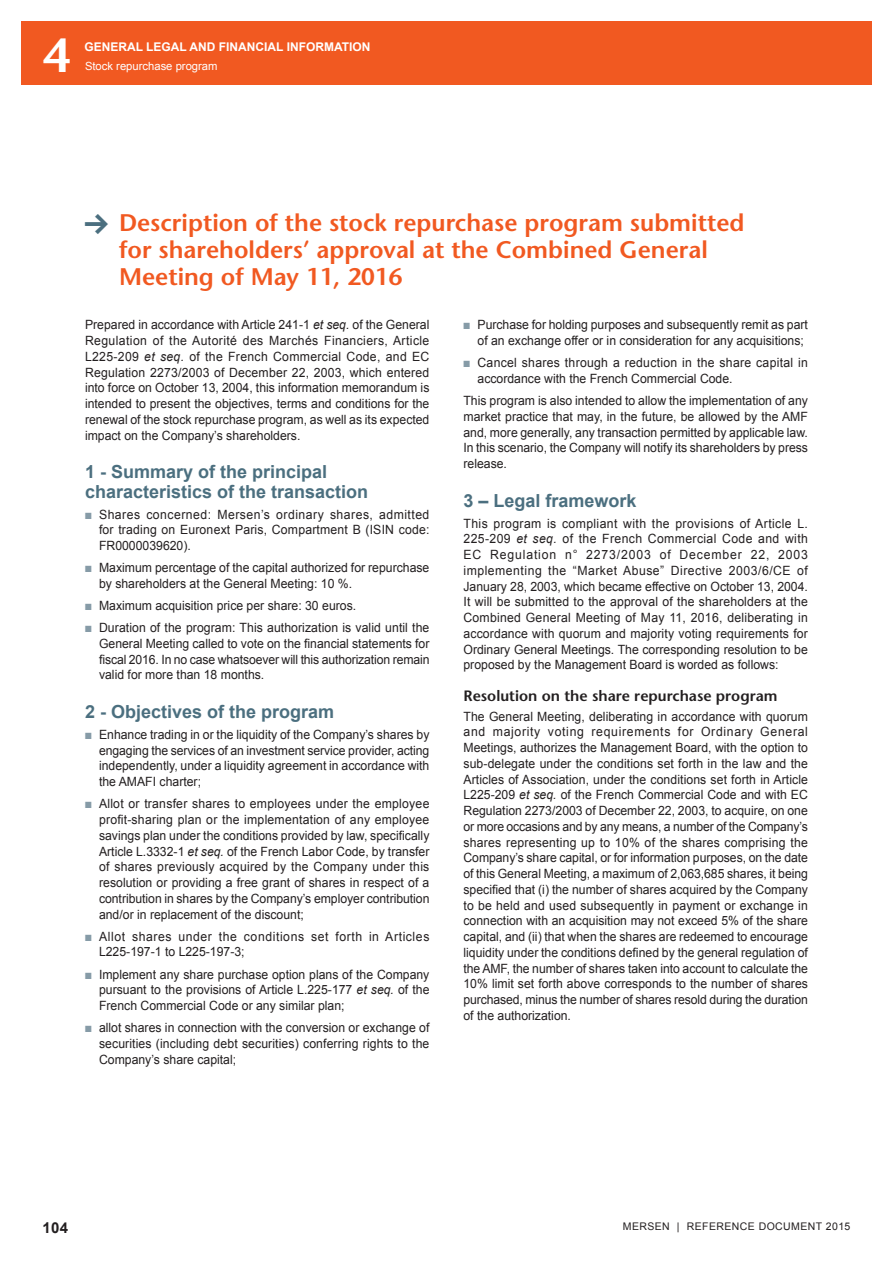
<style>
.page{position:relative;width:893px;height:1263px;background:#fff}
.page>*{position:absolute;margin:0;border:0;box-sizing:border-box;transform-origin:0 0}
.t1{font:600 48px "Stone Sans";color:#fff}
.t2{font:600 24px/27px "Stone Sans";color:#f15921}
.t3{font:700 18px/19.5px "Arial";color:#4b6f7f}
.t4{font:600 15px "Stone Sans";color:#231f20}
.t5{font:700 15px "Arial";color:#231f20}
.t6{font:12.75px/15.8px "Arial";color:#231f20;text-align:justify;scale:.96 1}
.t7{font:12.75px/15.8px "Arial";letter-spacing:.02em;color:#231f20;scale:.96 1}
.t8{font:12.75px/15.8px "Arial";letter-spacing:.045em;color:#231f20;scale:.96 1}
.t9{font:700 12px "Arial";color:#fff}
.t10{font:11.25px "Arial";color:#fff}
.t11{font:10.5px "Arial";letter-spacing:.04em;color:#231f20}
.s1{font-family:"The Serif Black Expert";font-weight:400;color:#4b6f7f}
.s2{font-style:italic}
.s3{color:#869ba7}
</style>
<div class="page">
<div style="left:21px;top:21px;width:851px;height:64px;background:#f15921"></div>
<h1 class="t1" style="left:42px;top:37px;width:29px">4</h1>
<p class="t9" style="left:84px;top:40px;width:288px">GENERAL LEGAL AND FINANCIAL INFORMATION</p>
<p class="t10" style="left:85px;top:60px;width:134px">Stock repurchase program</p>
<h2 class="t2" style="left:119px;top:211px;width:627px;text-indent:-34px"><span class="s1">Y</span> Description of the stock repurchase program submitted for shareholders’ approval at the Combined General<br>Meeting of May 11, 2016</h2>
<p class="t6" style="left:85px;top:317px;width:360px">Prepared in accordance with Article 241-1 <span class="s2">et seq.</span> of the General Regulation of the Autorité des Marchés Financiers, Article L225-209 <span class="s2">et seq.</span> of the French Commercial Code, and EC Regulation 2273/2003 of December 22, 2003, which entered into force on October 13, 2004, this information memorandum is intended to present the objectives, terms and conditions for the renewal of the stock repurchase program, as well as its expected impact on the Company’s shareholders.</p>
<h3 class="t3" style="left:85px;top:462px;width:285px">1 - Summary of the principal characteristics of the transaction</h3>
<p class="t6" style="left:99px;top:506px;width:346px;text-indent:-14px"><span class="s3">■</span> Shares concerned: Mersen’s ordinary shares, admitted for trading on Euronext Paris, Compartment B (ISIN code:<br>FR0000039620).</p>
<p class="t6" style="left:99px;top:560px;width:346px;text-indent:-14px"><span class="s3">■</span> Maximum percentage of the capital authorized for repurchase by shareholders at the General Meeting: 10 %.</p>
<p class="t6" style="left:85px;top:598px;width:284px"><span class="s3">■</span> Maximum acquisition price per share: 30 euros.</p>
<p class="t6" style="left:99px;top:620px;width:346px;text-indent:-14px"><span class="s3">■</span> Duration of the program: This authorization is valid until the General Meeting called to vote on the financial statements for fiscal 2016. In no case whatsoever will this authorization remain valid for more than 18 months.</p>
<h3 class="t3" style="left:85px;top:702px;width:251px">2 - Objectives of the program</h3>
<p class="t6" style="left:99px;top:727px;width:346px;text-indent:-14px"><span class="s3">■</span> Enhance trading in or the liquidity of the Company’s shares by engaging the services of an investment service provider, acting independently, under a liquidity agreement in accordance with the AMAFI charter;</p>
<p class="t6" style="left:99px;top:796px;width:346px;text-indent:-14px"><span class="s3">■</span> Allot or transfer shares to employees under the employee profit-sharing plan or the implementation of any employee savings plan under the conditions provided by law, specifically Article L.3332-1 <span class="s2">et seq.</span> of the French Labor Code, by transfer of shares previously acquired by the Company under this resolution or providing a free grant of shares in respect of a contribution in shares by the Company’s employer contribution and/or in replacement of the discount;</p>
<p class="t8" style="left:99px;top:928px;width:346px;text-indent:-14px"><span class="s3">■</span> Allot shares under the conditions set forth in Articles<br>L225-197-1 to L225-197-3;</p>
<p class="t6" style="left:99px;top:966px;width:346px;text-indent:-14px"><span class="s3">■</span> Implement any share purchase option plans of the Company pursuant to the provisions of Article L.225-177 <span class="s2">et seq.</span> of the French Commercial Code or any similar plan;</p>
<p class="t6" style="left:99px;top:1020px;width:346px;text-indent:-14px"><span class="s3">■</span> allot shares in connection with the conversion or exchange of securities (including debt securities) conferring rights to the Company’s share capital;</p>
<p class="t6" style="left:477px;top:317px;width:346px;text-indent:-14px"><span class="s3">■</span> Purchase for holding purposes and subsequently remit as part of an exchange offer or in consideration for any acquisitions;</p>
<p class="t7" style="left:477px;top:355px;width:346px;text-indent:-14px"><span class="s3">■</span> Cancel shares through a reduction in the share capital in accordance with the French Commercial Code.</p>
<p class="t6" style="left:463px;top:393px;width:360px">This program is also intended to allow the implementation of any market practice that may, in the future, be allowed by the AMF and, more generally, any transaction permitted by applicable law.<br>In this scenario, the Company will notify its shareholders by press release.</p>
<h3 class="t3" style="left:463px;top:491px;width:175px">3 – Legal framework</h3>
<p class="t6" style="left:463px;top:515px;width:360px">This program is compliant with the provisions of Article L.<br>225-209 <span class="s2">et seq.</span> of the French Commercial Code and with EC Regulation n° 2273/2003 of December 22, 2003 implementing the “Market Abuse” Directive 2003/6/CE of January 28, 2003, which became effective on October 13, 2004.<br>It will be submitted to the approval of the shareholders at the Combined General Meeting of May 11, 2016, deliberating in accordance with quorum and majority voting requirements for Ordinary General Meetings. The corresponding resolution to be proposed by the Management Board is worded as follows:</p>
<p class="t4" style="left:463px;top:690px;width:315px">Resolution on the share repurchase program</p>
<p class="t6" style="left:463px;top:708px;width:360px">The General Meeting, deliberating in accordance with quorum and majority voting requirements for Ordinary General Meetings, authorizes the Management Board, with the option to sub-delegate under the conditions set forth in the law and the Articles of Association, under the conditions set forth in Article L225-209 <span class="s2">et seq.</span> of the French Commercial Code and with EC Regulation 2273/2003 of December 22, 2003, to acquire, on one or more occasions and by any means, a number of the Company’s shares representing up to 10% of the shares comprising the Company’s share capital, or for information purposes, on the date of this General Meeting, a maximum of 2,063,685 shares, it being specified that (i) the number of shares acquired by the Company to be held and used subsequently in payment or exchange in connection with an acquisition may not exceed 5% of the share capital, and (ii) that when the shares are redeemed to encourage liquidity under the conditions defined by the general regulation of the AMF, the number of shares taken into account to calculate the 10% limit set forth above corresponds to the number of shares purchased, minus the number of shares resold during the duration of the authorization.</p>
<p class="t5" style="left:42px;top:1219px;width:27px">104</p>
<p class="t11" style="left:623px;top:1220px;width:229px">MERSEN | REFERENCE DOCUMENT 2015</p>
</div>
